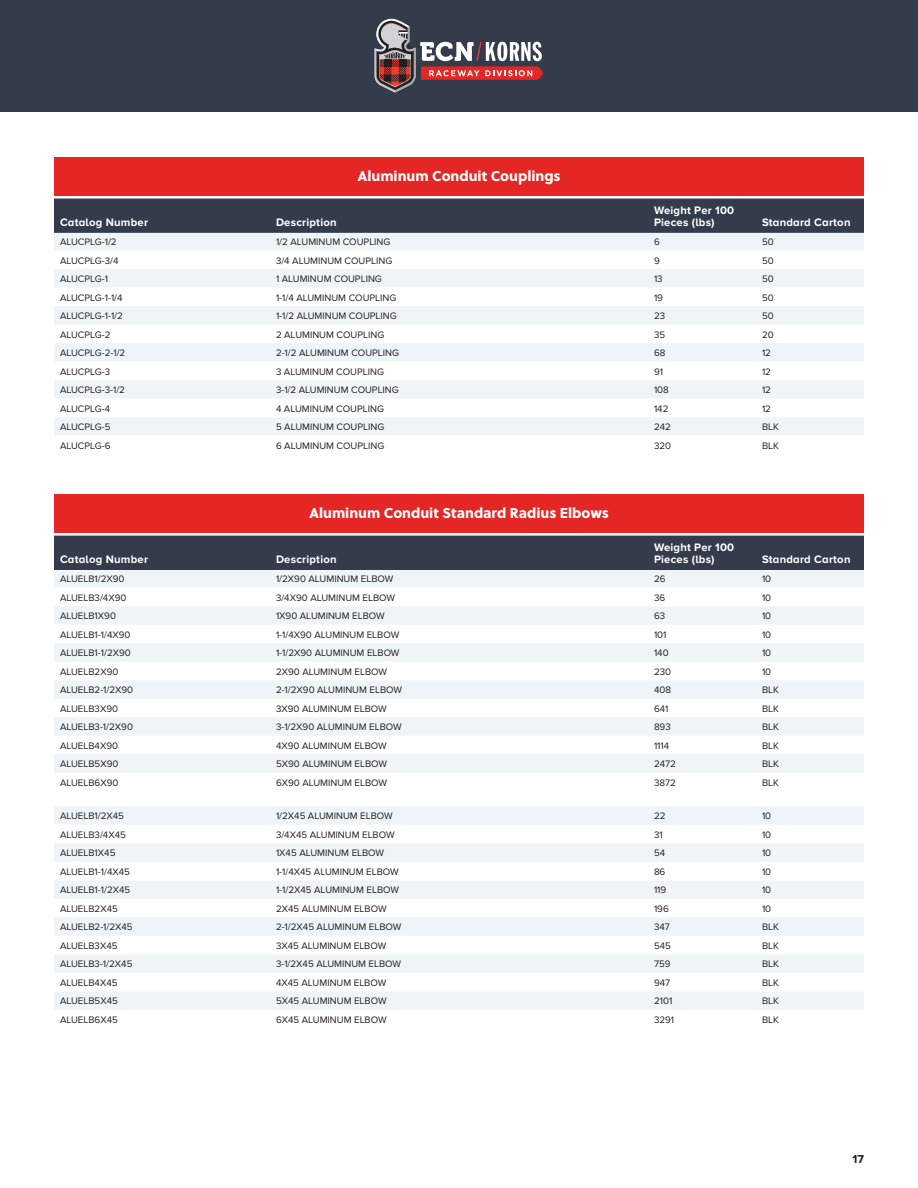
<style>
.page{position:relative;width:918px;height:1188px;background:#fff}
.page>*{position:absolute;margin:0;border:0;box-sizing:border-box;transform-origin:0 0}
.t1{font:800 14.25px "Soleil";color:#fff}
.t2{font:700 12px "Proxima Nova";color:#231f20}
.t3{font:700 11.25px/12px "Proxima Nova A";letter-spacing:.02em;color:#fff}
.t4{font:9.75px "Proxima Nova";color:#231f20}
</style>
<div class="page">
<div style="left:0;top:0;width:918px;height:112px;background:#343b4b"></div>
<svg style="left:375px;top:19px;width:168px;height:74px"></svg>
<div style="left:54px;top:199px;width:810px;height:34px;background:#343b4b"></div>
<div style="left:54px;top:233px;width:810px;height:17px;background:#eef4f7"></div>
<svg style="left:54px;top:269px;width:810px;height:166px;fill:#eef4f7"></svg>
<div style="left:54px;top:536px;width:810px;height:34px;background:#343b4b"></div>
<div style="left:54px;top:570px;width:810px;height:17px;background:#eef4f7"></div>
<svg style="left:54px;top:607px;width:810px;height:403px;fill:#f5f8fa"></svg>
<div style="left:54px;top:157px;width:810px;height:39px;background:#e42625"></div>
<div style="left:54px;top:494px;width:810px;height:39px;background:#e42625"></div>
<p class="t3" style="left:60px;top:216px;width:90px">Catalog Number</p>
<p class="t3" style="left:276px;top:216px;width:62px">Description</p>
<h1 class="t1" style="left:357px;top:164px;width:205px">Aluminum Conduit Couplings</h1>
<p class="t3" style="left:654px;top:204px;width:82px">Weight Per 100<br>Pieces (lbs)</p>
<p class="t3" style="left:762px;top:216px;width:90px">Standard Carton</p>
<p class="t4" style="left:60px;top:236px;width:58px">ALUCPLG-1/2</p>
<p class="t4" style="left:276px;top:236px;width:116px">1/2 ALUMINUM COUPLING</p>
<p class="t4" style="left:654px;top:236px;width:7px">6</p>
<p class="t4" style="left:762px;top:236px;width:13px">50</p>
<p class="t4" style="left:60px;top:255px;width:60px">ALUCPLG-3/4</p>
<p class="t4" style="left:276px;top:255px;width:118px">3/4 ALUMINUM COUPLING</p>
<p class="t4" style="left:654px;top:255px;width:7px">9</p>
<p class="t4" style="left:762px;top:255px;width:13px">50</p>
<p class="t4" style="left:60px;top:273px;width:50px">ALUCPLG-1</p>
<p class="t4" style="left:276px;top:273px;width:107px">1 ALUMINUM COUPLING</p>
<p class="t4" style="left:654px;top:273px;width:10px">13</p>
<p class="t4" style="left:762px;top:273px;width:13px">50</p>
<p class="t4" style="left:60px;top:292px;width:64px">ALUCPLG-1-1/4</p>
<p class="t4" style="left:276px;top:292px;width:122px">1-1/4 ALUMINUM COUPLING</p>
<p class="t4" style="left:654px;top:292px;width:11px">19</p>
<p class="t4" style="left:762px;top:292px;width:13px">50</p>
<p class="t4" style="left:60px;top:310px;width:64px">ALUCPLG-1-1/2</p>
<p class="t4" style="left:276px;top:310px;width:122px">1-1/2 ALUMINUM COUPLING</p>
<p class="t4" style="left:654px;top:310px;width:13px">23</p>
<p class="t4" style="left:762px;top:310px;width:13px">50</p>
<p class="t4" style="left:60px;top:329px;width:52px">ALUCPLG-2</p>
<p class="t4" style="left:276px;top:329px;width:110px">2 ALUMINUM COUPLING</p>
<p class="t4" style="left:654px;top:329px;width:13px">35</p>
<p class="t4" style="left:762px;top:329px;width:13px">20</p>
<p class="t4" style="left:60px;top:347px;width:67px">ALUCPLG-2-1/2</p>
<p class="t4" style="left:276px;top:347px;width:125px">2-1/2 ALUMINUM COUPLING</p>
<p class="t4" style="left:654px;top:347px;width:13px">68</p>
<p class="t4" style="left:762px;top:347px;width:11px">12</p>
<p class="t4" style="left:60px;top:366px;width:52px">ALUCPLG-3</p>
<p class="t4" style="left:276px;top:366px;width:110px">3 ALUMINUM COUPLING</p>
<p class="t4" style="left:654px;top:366px;width:11px">91</p>
<p class="t4" style="left:762px;top:366px;width:11px">12</p>
<p class="t4" style="left:60px;top:384px;width:67px">ALUCPLG-3-1/2</p>
<p class="t4" style="left:276px;top:384px;width:124px">3-1/2 ALUMINUM COUPLING</p>
<p class="t4" style="left:654px;top:384px;width:16px">108</p>
<p class="t4" style="left:762px;top:384px;width:11px">12</p>
<p class="t4" style="left:60px;top:403px;width:52px">ALUCPLG-4</p>
<p class="t4" style="left:276px;top:403px;width:110px">4 ALUMINUM COUPLING</p>
<p class="t4" style="left:654px;top:403px;width:16px">142</p>
<p class="t4" style="left:762px;top:403px;width:11px">12</p>
<p class="t4" style="left:60px;top:421px;width:52px">ALUCPLG-5</p>
<p class="t4" style="left:276px;top:421px;width:110px">5 ALUMINUM COUPLING</p>
<p class="t4" style="left:654px;top:421px;width:18px">242</p>
<p class="t4" style="left:762px;top:421px;width:18px">BLK</p>
<p class="t4" style="left:60px;top:440px;width:52px">ALUCPLG-6</p>
<p class="t4" style="left:276px;top:440px;width:110px">6 ALUMINUM COUPLING</p>
<p class="t4" style="left:654px;top:440px;width:19px">320</p>
<p class="t4" style="left:762px;top:440px;width:18px">BLK</p>
<h1 class="t1" style="left:309px;top:502px;width:301px">Aluminum Conduit Standard Radius Elbows</h1>
<p class="t3" style="left:60px;top:553px;width:90px">Catalog Number</p>
<p class="t3" style="left:276px;top:553px;width:62px">Description</p>
<p class="t3" style="left:654px;top:541px;width:82px">Weight Per 100<br>Pieces (lbs)</p>
<p class="t3" style="left:762px;top:553px;width:90px">Standard Carton</p>
<p class="t4" style="left:60px;top:574px;width:66px">ALUELB1/2X90</p>
<p class="t4" style="left:276px;top:574px;width:119px">1/2X90 ALUMINUM ELBOW</p>
<p class="t4" style="left:654px;top:574px;width:13px">26</p>
<p class="t4" style="left:762px;top:574px;width:11px">10</p>
<p class="t4" style="left:60px;top:592px;width:68px">ALUELB3/4X90</p>
<p class="t4" style="left:276px;top:592px;width:121px">3/4X90 ALUMINUM ELBOW</p>
<p class="t4" style="left:654px;top:592px;width:13px">36</p>
<p class="t4" style="left:762px;top:592px;width:11px">10</p>
<p class="t4" style="left:60px;top:611px;width:57px">ALUELB1X90</p>
<p class="t4" style="left:276px;top:611px;width:110px">1X90 ALUMINUM ELBOW</p>
<p class="t4" style="left:654px;top:611px;width:13px">63</p>
<p class="t4" style="left:762px;top:611px;width:11px">10</p>
<p class="t4" style="left:60px;top:629px;width:72px">ALUELB1-1/4X90</p>
<p class="t4" style="left:276px;top:629px;width:125px">1-1/4X90 ALUMINUM ELBOW</p>
<p class="t4" style="left:654px;top:629px;width:14px">101</p>
<p class="t4" style="left:762px;top:629px;width:11px">10</p>
<p class="t4" style="left:60px;top:648px;width:72px">ALUELB1-1/2X90</p>
<p class="t4" style="left:276px;top:648px;width:125px">1-1/2X90 ALUMINUM ELBOW</p>
<p class="t4" style="left:654px;top:648px;width:16px">140</p>
<p class="t4" style="left:762px;top:648px;width:11px">10</p>
<p class="t4" style="left:60px;top:666px;width:60px">ALUELB2X90</p>
<p class="t4" style="left:276px;top:666px;width:113px">2X90 ALUMINUM ELBOW</p>
<p class="t4" style="left:654px;top:666px;width:19px">230</p>
<p class="t4" style="left:762px;top:666px;width:11px">10</p>
<p class="t4" style="left:60px;top:685px;width:75px">ALUELB2-1/2X90</p>
<p class="t4" style="left:276px;top:685px;width:128px">2-1/2X90 ALUMINUM ELBOW</p>
<p class="t4" style="left:654px;top:685px;width:19px">408</p>
<p class="t4" style="left:762px;top:685px;width:18px">BLK</p>
<p class="t4" style="left:60px;top:703px;width:60px">ALUELB3X90</p>
<p class="t4" style="left:276px;top:703px;width:112px">3X90 ALUMINUM ELBOW</p>
<p class="t4" style="left:654px;top:703px;width:16px">641</p>
<p class="t4" style="left:762px;top:703px;width:18px">BLK</p>
<p class="t4" style="left:60px;top:722px;width:74px">ALUELB3-1/2X90</p>
<p class="t4" style="left:276px;top:722px;width:127px">3-1/2X90 ALUMINUM ELBOW</p>
<p class="t4" style="left:654px;top:722px;width:18px">893</p>
<p class="t4" style="left:762px;top:722px;width:18px">BLK</p>
<p class="t4" style="left:60px;top:740px;width:60px">ALUELB4X90</p>
<p class="t4" style="left:276px;top:740px;width:112px">4X90 ALUMINUM ELBOW</p>
<p class="t4" style="left:654px;top:740px;width:17px">1114</p>
<p class="t4" style="left:762px;top:740px;width:18px">BLK</p>
<p class="t4" style="left:60px;top:759px;width:60px">ALUELB5X90</p>
<p class="t4" style="left:276px;top:759px;width:113px">5X90 ALUMINUM ELBOW</p>
<p class="t4" style="left:654px;top:759px;width:23px">2472</p>
<p class="t4" style="left:762px;top:759px;width:18px">BLK</p>
<p class="t4" style="left:60px;top:777px;width:60px">ALUELB6X90</p>
<p class="t4" style="left:276px;top:777px;width:113px">6X90 ALUMINUM ELBOW</p>
<p class="t4" style="left:654px;top:777px;width:23px">3872</p>
<p class="t4" style="left:762px;top:777px;width:18px">BLK</p>
<p class="t4" style="left:60px;top:811px;width:66px">ALUELB1/2X45</p>
<p class="t4" style="left:276px;top:811px;width:118px">1/2X45 ALUMINUM ELBOW</p>
<p class="t4" style="left:654px;top:811px;width:13px">22</p>
<p class="t4" style="left:762px;top:811px;width:11px">10</p>
<p class="t4" style="left:60px;top:829px;width:67px">ALUELB3/4X45</p>
<p class="t4" style="left:276px;top:829px;width:120px">3/4X45 ALUMINUM ELBOW</p>
<p class="t4" style="left:654px;top:829px;width:10px">31</p>
<p class="t4" style="left:762px;top:829px;width:11px">10</p>
<p class="t4" style="left:60px;top:848px;width:57px">ALUELB1X45</p>
<p class="t4" style="left:276px;top:848px;width:110px">1X45 ALUMINUM ELBOW</p>
<p class="t4" style="left:654px;top:848px;width:13px">54</p>
<p class="t4" style="left:762px;top:848px;width:11px">10</p>
<p class="t4" style="left:60px;top:866px;width:72px">ALUELB1-1/4X45</p>
<p class="t4" style="left:276px;top:866px;width:124px">1-1/4X45 ALUMINUM ELBOW</p>
<p class="t4" style="left:654px;top:866px;width:13px">86</p>
<p class="t4" style="left:762px;top:866px;width:11px">10</p>
<p class="t4" style="left:60px;top:885px;width:72px">ALUELB1-1/2X45</p>
<p class="t4" style="left:276px;top:885px;width:125px">1-1/2X45 ALUMINUM ELBOW</p>
<p class="t4" style="left:654px;top:885px;width:14px">119</p>
<p class="t4" style="left:762px;top:885px;width:11px">10</p>
<p class="t4" style="left:60px;top:903px;width:59px">ALUELB2X45</p>
<p class="t4" style="left:276px;top:903px;width:112px">2X45 ALUMINUM ELBOW</p>
<p class="t4" style="left:654px;top:903px;width:16px">196</p>
<p class="t4" style="left:762px;top:903px;width:11px">10</p>
<p class="t4" style="left:60px;top:922px;width:74px">ALUELB2-1/2X45</p>
<p class="t4" style="left:276px;top:922px;width:127px">2-1/2X45 ALUMINUM ELBOW</p>
<p class="t4" style="left:654px;top:922px;width:17px">347</p>
<p class="t4" style="left:762px;top:922px;width:18px">BLK</p>
<p class="t4" style="left:60px;top:940px;width:59px">ALUELB3X45</p>
<p class="t4" style="left:276px;top:940px;width:112px">3X45 ALUMINUM ELBOW</p>
<p class="t4" style="left:654px;top:940px;width:18px">545</p>
<p class="t4" style="left:762px;top:940px;width:18px">BLK</p>
<p class="t4" style="left:60px;top:959px;width:74px">ALUELB3-1/2X45</p>
<p class="t4" style="left:276px;top:959px;width:127px">3-1/2X45 ALUMINUM ELBOW</p>
<p class="t4" style="left:654px;top:959px;width:18px">759</p>
<p class="t4" style="left:762px;top:959px;width:18px">BLK</p>
<p class="t4" style="left:60px;top:977px;width:59px">ALUELB4X45</p>
<p class="t4" style="left:276px;top:977px;width:112px">4X45 ALUMINUM ELBOW</p>
<p class="t4" style="left:654px;top:977px;width:18px">947</p>
<p class="t4" style="left:762px;top:977px;width:18px">BLK</p>
<p class="t4" style="left:60px;top:996px;width:59px">ALUELB5X45</p>
<p class="t4" style="left:276px;top:996px;width:112px">5X45 ALUMINUM ELBOW</p>
<p class="t4" style="left:654px;top:996px;width:20px">2101</p>
<p class="t4" style="left:762px;top:996px;width:18px">BLK</p>
<p class="t4" style="left:60px;top:1014px;width:59px">ALUELB6X45</p>
<p class="t4" style="left:276px;top:1014px;width:112px">6X45 ALUMINUM ELBOW</p>
<p class="t4" style="left:654px;top:1014px;width:22px">3291</p>
<p class="t4" style="left:762px;top:1014px;width:18px">BLK</p>
<p class="t2" style="left:853px;top:1152px;width:13px">17</p>
</div>
